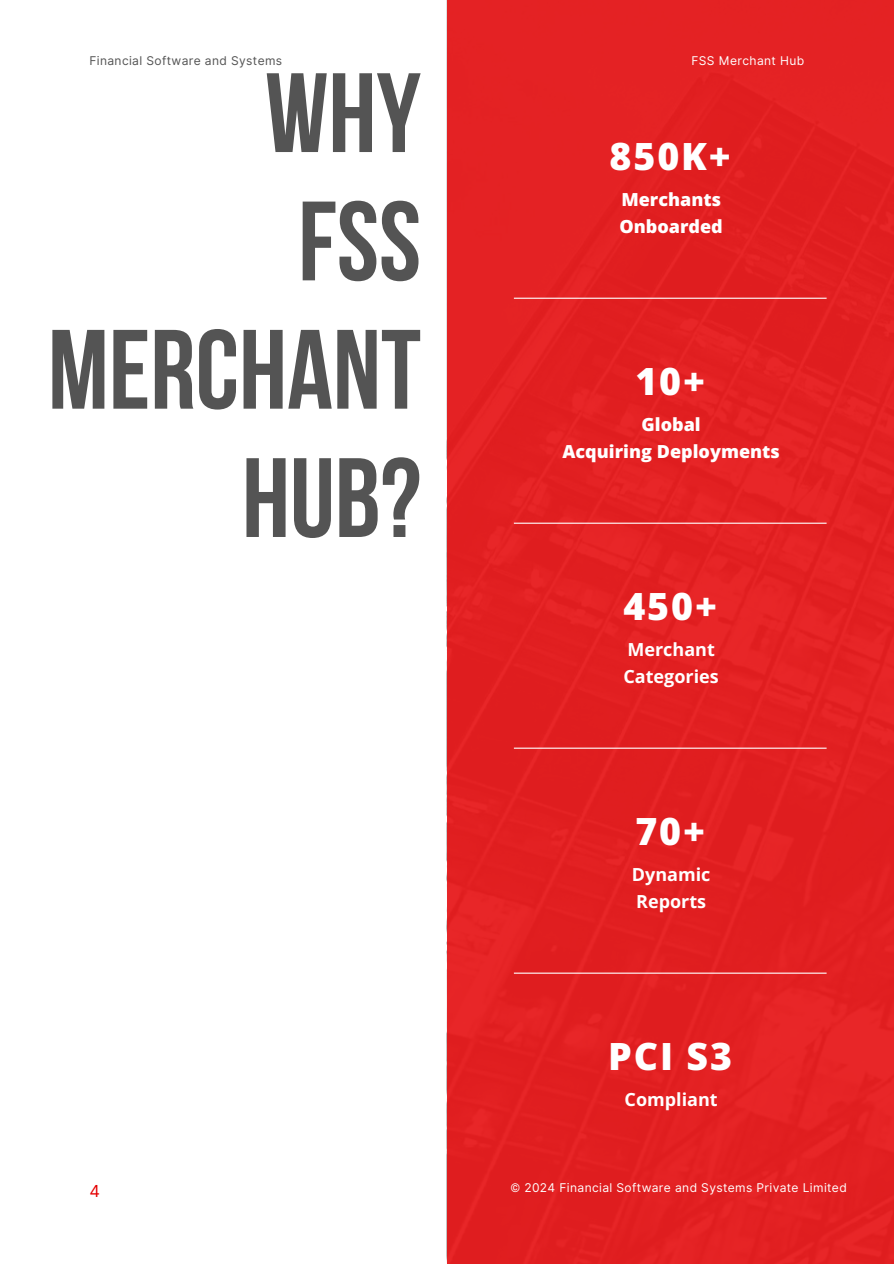
<style>
.page{position:relative;width:894px;height:1264px;background:#fff}
.page>*{position:absolute;margin:0;border:0;box-sizing:border-box;transform-origin:0 0}
.t1{font:700 112.5px/128.2px "Bebas Neue";color:#545454;text-align:right}
.t2{font:800 37.5px "Open Sans";letter-spacing:.05em;color:#fff}
.t3{font:800 18px/27px "Open Sans";color:#fff}
.t4{font:700 18px/27px "Open Sans";color:#fff}
.t5{font:16.5px "Inter";color:#e50002}
.t6{font:12px "Inter";letter-spacing:.03em;color:#fff}
.t7{font:12px "Inter";letter-spacing:.03em;color:#545454}
</style>
<div class="page">
<div style="left:446px;top:0;width:447px;height:1263px;background:#e22022"></div>
<hr style="left:513px;top:298px;width:313px;height:1px;background:#fff">
<hr style="left:513px;top:747px;width:313px;height:1px;background:#fff">
<hr style="left:513px;top:522px;width:313px;height:2px;background:#fff">
<hr style="left:513px;top:972px;width:313px;height:1px;background:#fff">
<p class="t7" style="left:89px;top:53px;width:194px">Financial Software and Systems</p>
<p class="t6" style="left:691px;top:53px;width:114px">FSS Merchant Hub</p>
<h1 class="t1" style="left:48px;top:60px;width:374px">WHY<br>FSS<br>MERCHANT<br>HUB?</h1>
<h3 class="t5" style="left:89px;top:1181px;width:12px">4</h3>
<h2 class="t2" style="left:609px;top:130px;width:123px">850K+</h2>
<h3 class="t3" style="left:619px;top:186px;width:105px">Merchants<br>Onboarded</h3>
<h2 class="t2" style="left:635px;top:355px;width:71px">10+</h2>
<h3 class="t3" style="left:562px;top:411px;width:219px;text-align:center">Global<br>Acquiring Deployments</h3>
<h2 class="t2" style="left:623px;top:580px;width:95px">450+</h2>
<h3 class="t4" style="left:623px;top:636px;width:97px">Merchant<br>Categories</h3>
<h2 class="t2" style="left:635px;top:805px;width:71px">70+</h2>
<h3 class="t4" style="left:631px;top:860px;width:80px">Dynamic<br>Reports</h3>
<h2 class="t2" style="left:608px;top:1030px;width:125px">PCI S3</h2>
<h3 class="t4" style="left:624px;top:1085px;width:95px">Compliant</h3>
<p class="t6" style="left:510px;top:1180px;width:338px">© 2024 Financial Software and Systems Private Limited</p>
</div>
